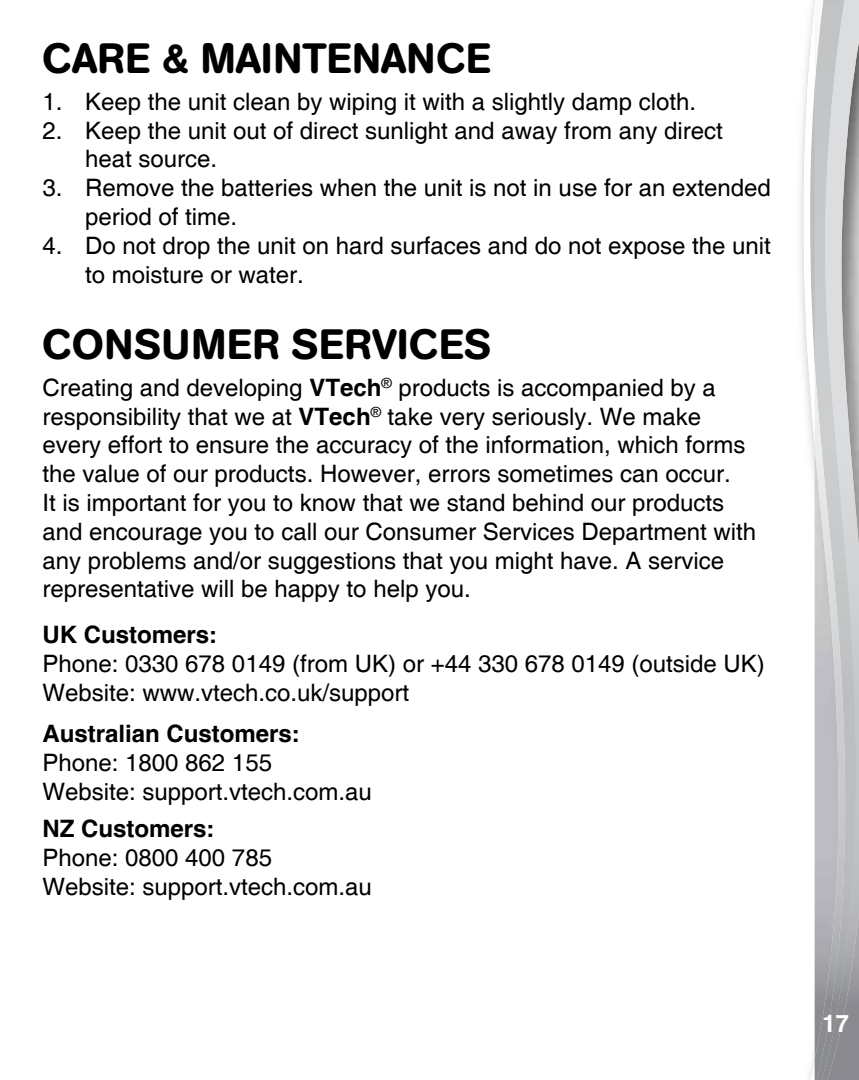
<style>
.page{position:relative;width:859px;height:1080px;background:#fff}
.page>*{position:absolute;margin:0;border:0;box-sizing:border-box;transform-origin:0 0}
.t1{font:500 42px "AG Book Rounded";color:#000}
.t2{font:500 42px "AG Book Rounded";letter-spacing:.02em;color:#000}
.t3{font:24px/28.8px "Helvetica";color:#000}
.t4{font:700 24px "Helvetica";color:#000}
.t5{font:700 24px "Helvetica";color:#fff}
.s1{font-weight:700}
</style>
<div class="page">
<svg style="left:802px;top:0;width:13px;height:1080px"></svg>
<img style="left:858px;top:3px;width:1px;height:1077px">
<img style="left:848px;top:3px;width:10px;height:1077px">
<svg style="left:823px;top:0;width:36px;height:3px"></svg>
<img style="left:815px;top:1px;width:33px;height:1079px">
<h1 class="t1" style="left:42px;top:33px;width:450px">CARE &amp; MAINTENANCE</h1>
<p class="t3" style="left:42px;top:88px;width:655px">1. Keep the unit clean by wiping it with a slightly damp cloth.</p>
<p class="t3" style="left:85px;top:117px;width:639px;text-indent:-43px">2. Keep the unit out of direct sunlight and away from any direct heat source.</p>
<p class="t3" style="left:85px;top:174px;width:687px;text-indent:-43px">3. Remove the batteries when the unit is not in use for an extended period of time.</p>
<p class="t3" style="left:85px;top:232px;width:687px;text-indent:-43px">4. Do not drop the unit on hard surfaces and do not expose the unit to moisture or water.</p>
<h1 class="t2" style="left:42px;top:319px;width:450px">CONSUMER SERVICES</h1>
<p class="t3" style="left:42px;top:374px;width:715px">Creating and developing <span class="s1">VTech</span><sup>®</sup> products is accompanied by a responsibility that we at <span class="s1">VTech</span><sup>®</sup> take very seriously. We make every effort to ensure the accuracy of the information, which forms the value of our products. However, errors sometimes can occur.<br>It is important for you to know that we stand behind our products and encourage you to call our Consumer Services Department with any problems and/or suggestions that you might have. A service representative will be happy to help you.</p>
<p class="t4" style="left:42px;top:620px;width:176px">UK Customers:</p>
<p class="t3" style="left:42px;top:650px;width:724px">Phone: 0330 678 0149 (from UK) or +44 330 678 0149 (outside UK)<br>Website: www.vtech.co.uk/support</p>
<p class="t4" style="left:42px;top:719px;width:259px">Australian Customers:</p>
<p class="t3" style="left:42px;top:749px;width:331px">Phone: 1800 862 155<br>Website: support.vtech.com.au</p>
<p class="t4" style="left:42px;top:814px;width:174px">NZ Customers:</p>
<p class="t3" style="left:42px;top:844px;width:331px">Phone: 0800 400 785<br>Website: support.vtech.com.au</p>
<p class="t5" style="left:822px;top:1008px;width:28px">17</p>
</div>
